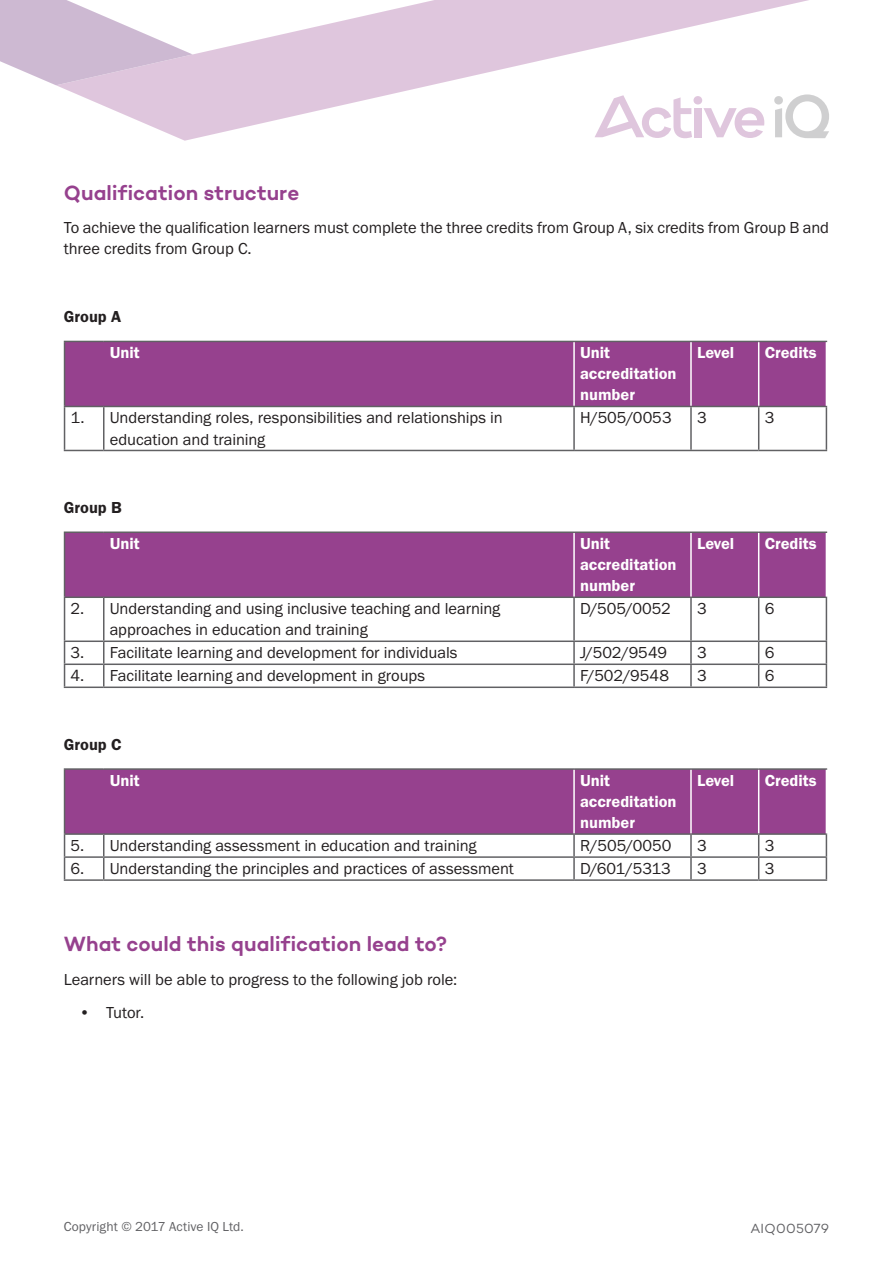
<style>
.page{position:relative;width:893px;height:1263px;background:#fff}
.page>*{position:absolute;margin:0;border:0;box-sizing:border-box;transform-origin:0 0}
.t1{font:600 21px "Campton";color:#96418e}
.t2{font:16.5px/21px "Franklin Gothic URW Boo";letter-spacing:-.005em;color:#231f20}
.t3{font:16.5px/21px "Franklin Gothic URW Dem";color:#fff}
.t4{font:16.5px "Franklin Gothic URW Dem";color:#231f20}
.t5{font:13.5px "Franklin Gothic URW Boo";letter-spacing:.005em;color:#616164}
.t6{font:13.5px "Campton";letter-spacing:.02em;color:#616164}
</style>
<div class="page">
<div style="left:65px;top:342px;width:761px;height:64px;background:#96418e"></div>
<hr style="left:64px;top:341px;width:40px;height:1px;background:#616164">
<hr style="left:64px;top:342px;width:1px;height:64px;background:#616164">
<hr style="left:104px;top:341px;width:470px;height:1px;background:#616164">
<hr style="left:574px;top:341px;width:117px;height:1px;background:#616164">
<hr style="left:691px;top:341px;width:68px;height:1px;background:#616164">
<hr style="left:759px;top:341px;width:68px;height:1px;background:#616164">
<hr style="left:64px;top:406px;width:40px;height:1px;background:#616164">
<hr style="left:64px;top:407px;width:1px;height:43px;background:#616164">
<hr style="left:104px;top:406px;width:470px;height:1px;background:#616164">
<hr style="left:103px;top:407px;width:1px;height:43px;background:#616164">
<hr style="left:574px;top:406px;width:117px;height:1px;background:#616164">
<hr style="left:573px;top:407px;width:2px;height:43px;background:#616164">
<hr style="left:691px;top:406px;width:68px;height:1px;background:#616164">
<hr style="left:690px;top:407px;width:2px;height:43px;background:#616164">
<hr style="left:759px;top:406px;width:68px;height:1px;background:#616164">
<hr style="left:758px;top:407px;width:1px;height:43px;background:#616164">
<hr style="left:826px;top:407px;width:1px;height:43px;background:#616164">
<hr style="left:64px;top:450px;width:40px;height:1px;background:#616164">
<hr style="left:104px;top:450px;width:470px;height:1px;background:#616164">
<hr style="left:574px;top:450px;width:117px;height:1px;background:#616164">
<hr style="left:691px;top:450px;width:68px;height:1px;background:#616164">
<hr style="left:759px;top:450px;width:68px;height:1px;background:#616164">
<hr style="left:573px;top:342px;width:2px;height:64px;background:#fff">
<hr style="left:690px;top:342px;width:2px;height:64px;background:#fff">
<hr style="left:758px;top:342px;width:1px;height:64px;background:#fff">
<div style="left:65px;top:533px;width:761px;height:63px;background:#96418e"></div>
<hr style="left:64px;top:531px;width:40px;height:2px;background:#616164">
<hr style="left:64px;top:533px;width:1px;height:63px;background:#616164">
<hr style="left:104px;top:531px;width:470px;height:2px;background:#616164">
<hr style="left:574px;top:531px;width:117px;height:2px;background:#616164">
<hr style="left:691px;top:531px;width:68px;height:2px;background:#616164">
<hr style="left:759px;top:531px;width:68px;height:2px;background:#616164">
<hr style="left:64px;top:596px;width:40px;height:2px;background:#616164">
<hr style="left:64px;top:598px;width:1px;height:42px;background:#616164">
<hr style="left:104px;top:596px;width:470px;height:2px;background:#616164">
<hr style="left:103px;top:598px;width:1px;height:42px;background:#616164">
<hr style="left:574px;top:596px;width:117px;height:2px;background:#616164">
<hr style="left:573px;top:598px;width:2px;height:42px;background:#616164">
<hr style="left:691px;top:596px;width:68px;height:2px;background:#616164">
<hr style="left:690px;top:598px;width:2px;height:42px;background:#616164">
<hr style="left:759px;top:596px;width:68px;height:2px;background:#616164">
<hr style="left:758px;top:598px;width:1px;height:42px;background:#616164">
<hr style="left:826px;top:598px;width:1px;height:42px;background:#616164">
<hr style="left:64px;top:640px;width:40px;height:2px;background:#616164">
<hr style="left:104px;top:640px;width:470px;height:2px;background:#616164">
<hr style="left:574px;top:640px;width:117px;height:2px;background:#616164">
<hr style="left:573px;top:642px;width:2px;height:21px;background:#616164">
<hr style="left:691px;top:640px;width:68px;height:2px;background:#616164">
<hr style="left:690px;top:642px;width:2px;height:21px;background:#616164">
<hr style="left:759px;top:640px;width:68px;height:2px;background:#616164">
<hr style="left:64px;top:663px;width:40px;height:2px;background:#616164">
<svg style="left:64px;top:642px;width:1px;height:44px"></svg>
<hr style="left:104px;top:663px;width:470px;height:2px;background:#616164">
<svg style="left:103px;top:642px;width:1px;height:44px"></svg>
<hr style="left:574px;top:663px;width:117px;height:2px;background:#616164">
<hr style="left:573px;top:665px;width:2px;height:21px;background:#616164">
<hr style="left:691px;top:663px;width:68px;height:2px;background:#616164">
<hr style="left:690px;top:665px;width:2px;height:21px;background:#616164">
<hr style="left:759px;top:663px;width:68px;height:2px;background:#616164">
<svg style="left:758px;top:642px;width:1px;height:44px"></svg>
<svg style="left:826px;top:642px;width:1px;height:44px"></svg>
<hr style="left:64px;top:686px;width:40px;height:2px;background:#616164">
<hr style="left:104px;top:686px;width:470px;height:2px;background:#616164">
<hr style="left:574px;top:686px;width:117px;height:2px;background:#616164">
<hr style="left:691px;top:686px;width:68px;height:2px;background:#616164">
<hr style="left:759px;top:686px;width:68px;height:2px;background:#616164">
<hr style="left:573px;top:533px;width:2px;height:63px;background:#fff">
<hr style="left:690px;top:533px;width:2px;height:63px;background:#fff">
<hr style="left:758px;top:533px;width:1px;height:63px;background:#fff">
<div style="left:65px;top:770px;width:761px;height:63px;background:#96418e"></div>
<hr style="left:64px;top:768px;width:40px;height:2px;background:#616164">
<hr style="left:64px;top:770px;width:1px;height:63px;background:#616164">
<hr style="left:104px;top:768px;width:470px;height:2px;background:#616164">
<hr style="left:574px;top:768px;width:117px;height:2px;background:#616164">
<hr style="left:691px;top:768px;width:68px;height:2px;background:#616164">
<hr style="left:759px;top:768px;width:68px;height:2px;background:#616164">
<hr style="left:64px;top:833px;width:40px;height:2px;background:#616164">
<hr style="left:104px;top:833px;width:470px;height:2px;background:#616164">
<hr style="left:574px;top:833px;width:117px;height:2px;background:#616164">
<hr style="left:573px;top:835px;width:2px;height:21px;background:#616164">
<hr style="left:691px;top:833px;width:68px;height:2px;background:#616164">
<hr style="left:690px;top:835px;width:2px;height:21px;background:#616164">
<hr style="left:759px;top:833px;width:68px;height:2px;background:#616164">
<hr style="left:64px;top:856px;width:40px;height:2px;background:#616164">
<svg style="left:64px;top:835px;width:1px;height:44px"></svg>
<hr style="left:104px;top:856px;width:470px;height:2px;background:#616164">
<svg style="left:103px;top:835px;width:1px;height:44px"></svg>
<hr style="left:574px;top:856px;width:117px;height:2px;background:#616164">
<hr style="left:573px;top:858px;width:2px;height:21px;background:#616164">
<hr style="left:691px;top:856px;width:68px;height:2px;background:#616164">
<hr style="left:690px;top:858px;width:2px;height:21px;background:#616164">
<hr style="left:759px;top:856px;width:68px;height:2px;background:#616164">
<svg style="left:758px;top:835px;width:1px;height:44px"></svg>
<svg style="left:826px;top:835px;width:1px;height:44px"></svg>
<hr style="left:64px;top:879px;width:40px;height:2px;background:#616164">
<hr style="left:104px;top:879px;width:470px;height:2px;background:#616164">
<hr style="left:574px;top:879px;width:117px;height:2px;background:#616164">
<hr style="left:691px;top:879px;width:68px;height:2px;background:#616164">
<hr style="left:759px;top:879px;width:68px;height:2px;background:#616164">
<hr style="left:573px;top:770px;width:2px;height:63px;background:#fff">
<hr style="left:690px;top:770px;width:2px;height:63px;background:#fff">
<hr style="left:758px;top:770px;width:1px;height:63px;background:#fff">
<svg style="left:56px;top:0;width:773px;height:141px"></svg>
<svg style="left:0;top:0;width:193px;height:85px"></svg>
<p class="t1" style="left:64px;top:179px;width:237px">Qualification structure</p>
<p class="t2" style="left:64px;top:217px;width:767px">To achieve the qualification learners must complete the three credits from Group A, six credits from Group B and three credits from Group C.</p>
<p class="t4" style="left:64px;top:306px;width:59px">Group A</p>
<p class="t3" style="left:110px;top:342px;width:31px">Unit</p>
<p class="t3" style="left:580px;top:342px;width:98px">Unit accreditation number</p>
<p class="t3" style="left:697px;top:342px;width:39px">Level</p>
<p class="t3" style="left:765px;top:342px;width:54px">Credits</p>
<p class="t2" style="left:110px;top:407px;width:394px;text-indent:-39px">1. Understanding roles, responsibilities and relationships in education and training</p>
<p class="t2" style="left:580px;top:407px;width:93px">H/505/0053</p>
<p class="t2" style="left:697px;top:407px;width:11px">3</p>
<p class="t2" style="left:765px;top:407px;width:11px">3</p>
<p class="t4" style="left:64px;top:497px;width:59px">Group B</p>
<p class="t3" style="left:110px;top:533px;width:31px">Unit</p>
<p class="t3" style="left:580px;top:533px;width:98px">Unit accreditation number</p>
<p class="t3" style="left:697px;top:533px;width:39px">Level</p>
<p class="t3" style="left:765px;top:533px;width:54px">Credits</p>
<p class="t2" style="left:110px;top:598px;width:392px;text-indent:-39px">2. Understanding and using inclusive teaching and learning approaches in education and training</p>
<p class="t2" style="left:580px;top:598px;width:92px">D/505/0052</p>
<p class="t2" style="left:697px;top:598px;width:11px">3</p>
<p class="t2" style="left:765px;top:598px;width:11px">6</p>
<p class="t2" style="left:71px;top:642px;width:389px">3. Facilitate learning and development for individuals</p>
<p class="t2" style="left:580px;top:642px;width:89px">J/502/9549</p>
<p class="t2" style="left:697px;top:642px;width:11px">3</p>
<p class="t2" style="left:765px;top:642px;width:11px">6</p>
<p class="t2" style="left:71px;top:665px;width:356px">4. Facilitate learning and development in groups</p>
<p class="t2" style="left:580px;top:665px;width:90px">F/502/9548</p>
<p class="t2" style="left:697px;top:665px;width:11px">3</p>
<p class="t2" style="left:765px;top:665px;width:11px">6</p>
<p class="t4" style="left:64px;top:734px;width:59px">Group C</p>
<p class="t3" style="left:110px;top:770px;width:31px">Unit</p>
<p class="t3" style="left:580px;top:770px;width:98px">Unit accreditation number</p>
<p class="t3" style="left:697px;top:770px;width:39px">Level</p>
<p class="t3" style="left:765px;top:770px;width:54px">Credits</p>
<p class="t2" style="left:71px;top:835px;width:408px">5. Understanding assessment in education and training</p>
<p class="t2" style="left:580px;top:835px;width:93px">R/505/0050</p>
<p class="t2" style="left:697px;top:835px;width:11px">3</p>
<p class="t2" style="left:765px;top:835px;width:11px">3</p>
<p class="t2" style="left:71px;top:858px;width:445px">6. Understanding the principles and practices of assessment</p>
<p class="t2" style="left:580px;top:858px;width:92px">D/601/5313</p>
<p class="t2" style="left:697px;top:858px;width:11px">3</p>
<p class="t2" style="left:765px;top:858px;width:11px">3</p>
<p class="t1" style="left:64px;top:930px;width:385px">What could this qualification lead to?</p>
<p class="t2" style="left:64px;top:968px;width:395px">Learners will be able to progress to the following job role:</p>
<p class="t2" style="left:79px;top:1002px;width:66px">• Tutor.</p>
<p class="t5" style="left:64px;top:1218px;width:182px">Copyright © 2017 Active IQ Ltd.</p>
<p class="t6" style="left:750px;top:1220px;width:80px">AIQ005079</p>
</div>
